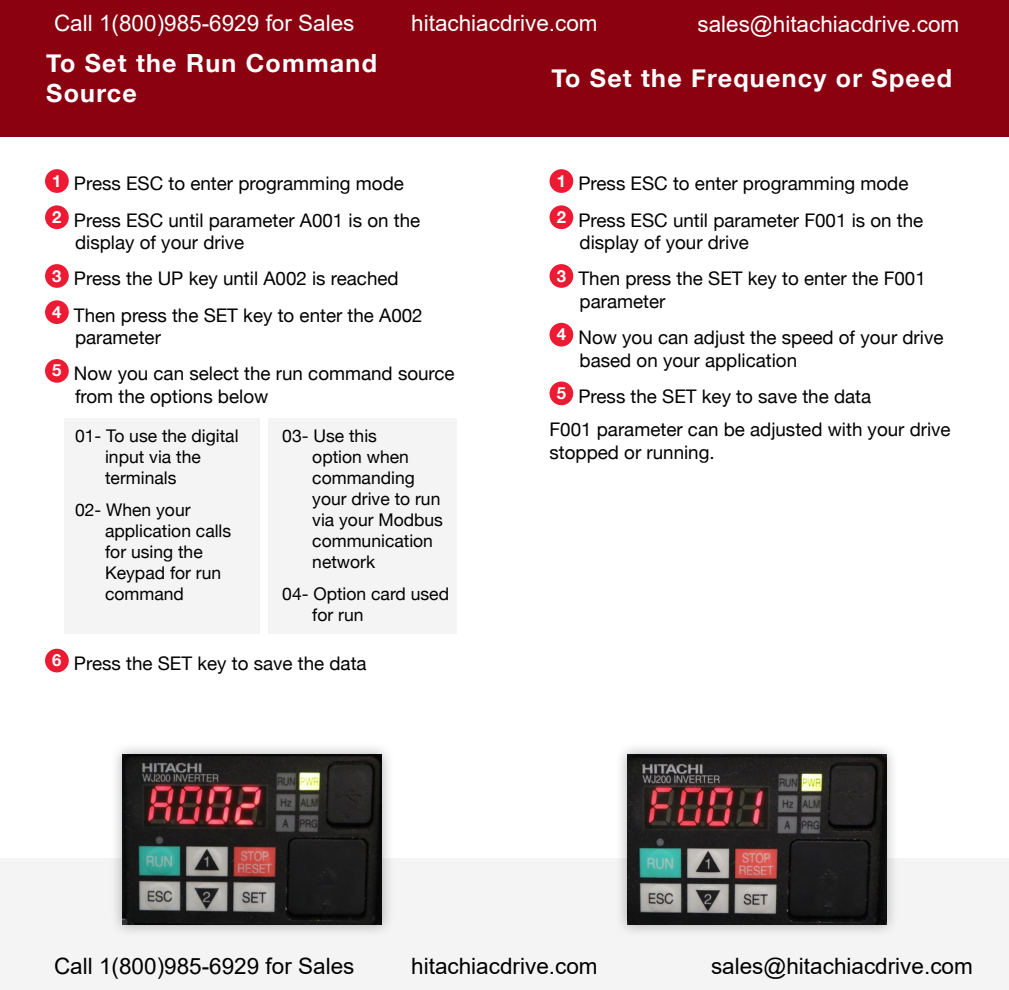
<style>
.page{position:relative;width:1009px;height:990px;background:#fff}
.page>*{position:absolute;margin:0;border:0;box-sizing:border-box;transform-origin:0 0}
.t1{font:700 25px/30px "Helvetica Neue";letter-spacing:.05em;color:#fff}
.t2{font:22.5px "Arial";color:#fff}
.t3{font:22.5px "Arial";color:#000}
.Body_Copy{font:18.75px/22.5px "Helvetica Neue";color:#000}
.Body_Copy-2{font:17.5px/21px "Helvetica Neue";color:#000}
.Sub_Head{font:700 16.75px "Helvetica Neue";color:#fff}
</style>
<div class="page">
<div style="left:0;top:859px;width:1008px;height:131px;background:#f4f4f5"></div>
<div style="left:0;top:0;width:1008px;height:137px;background:#8b0110"></div>
<div style="left:45px;top:169px;width:24px;height:24px;background:#ed1a33;border-radius:50%"></div>
<div style="left:45px;top:205px;width:24px;height:24px;background:#ed1a33;border-radius:50%"></div>
<div style="left:45px;top:264px;width:24px;height:24px;background:#ed1a33;border-radius:50%"></div>
<div style="left:45px;top:300px;width:24px;height:24px;background:#ed1a33;border-radius:50%"></div>
<div style="left:45px;top:359px;width:24px;height:24px;background:#ed1a33;border-radius:50%"></div>
<div style="left:268px;top:418px;width:189px;height:216px;background:#f4f4f5"></div>
<div style="left:64px;top:418px;width:195px;height:216px;background:#f4f4f5"></div>
<div style="left:45px;top:649px;width:24px;height:23px;background:#ed1a33;border-radius:50%"></div>
<div style="left:549px;top:169px;width:24px;height:24px;background:#ed1a33;border-radius:50%"></div>
<div style="left:549px;top:205px;width:24px;height:24px;background:#ed1a33;border-radius:50%"></div>
<div style="left:549px;top:264px;width:24px;height:24px;background:#ed1a33;border-radius:50%"></div>
<div style="left:549px;top:323px;width:24px;height:24px;background:#ed1a33;border-radius:50%"></div>
<div style="left:549px;top:382px;width:24px;height:23px;background:#ed1a33;border-radius:50%"></div>
<div style="left:109px;top:741px;width:286px;height:197px;background:#000;opacity:.3"></div>
<img style="left:122px;top:754px;width:260px;height:171px">
<div style="left:613px;top:741px;width:286px;height:197px;background:#000;opacity:.3"></div>
<img style="left:626px;top:754px;width:260px;height:171px">
<p class="t2" style="left:54px;top:8px;width:302px">Call 1(800)985-6929 for Sales</p>
<p class="t2" style="left:411px;top:8px;width:188px">hitachiacdrive.com</p>
<p class="t2" style="left:697px;top:8px;width:263px">sales@hitachiacdrive.com</p>
<p class="t1" style="left:46px;top:49px;width:332px">To Set the Run Command<br>Source</p>
<p class="Sub_Head" style="left:52px;top:168px;width:11px">1</p>
<p class="Body_Copy" style="left:74px;top:174px;width:331px">Press ESC to enter programming mode</p>
<p class="Sub_Head" style="left:52px;top:204px;width:11px">2</p>
<p class="Body_Copy" style="left:74px;top:210px;width:347px">Press ESC until parameter A001 is on the display of your drive</p>
<p class="Sub_Head" style="left:52px;top:262px;width:11px">3</p>
<p class="Body_Copy" style="left:74px;top:268px;width:326px">Press the UP key until A002 is reached</p>
<p class="Sub_Head" style="left:52px;top:299px;width:11px">4</p>
<p class="Body_Copy" style="left:74px;top:305px;width:350px">Then press the SET key to enter the A002 parameter</p>
<p class="Sub_Head" style="left:52px;top:357px;width:11px">5</p>
<p class="Body_Copy" style="left:74px;top:363px;width:382px">Now you can select the run command source from the options below</p>
<p class="Body_Copy-2" style="left:105px;top:426px;width:135px;text-indent:-30px">01- To use the digital input via the terminals</p>
<p class="Body_Copy-2" style="left:105px;top:500px;width:128px;text-indent:-30px">02- When your application calls for using the<br>Keypad for run command</p>
<p class="Body_Copy-2" style="left:312px;top:426px;width:132px;text-indent:-30px">03- Use this<br>option when commanding your drive to run via your Modbus communication network</p>
<p class="Body_Copy-2" style="left:312px;top:584px;width:138px;text-indent:-30px">04- Option card used for run</p>
<p class="Sub_Head" style="left:52px;top:647px;width:11px">6</p>
<p class="Body_Copy" style="left:74px;top:653px;width:294px">Press the SET key to save the data</p>
<p class="t1" style="left:551px;top:64px;width:402px">To Set the Frequency or Speed</p>
<p class="Sub_Head" style="left:556px;top:168px;width:11px">1</p>
<p class="Body_Copy" style="left:578px;top:174px;width:331px">Press ESC to enter programming mode</p>
<p class="Sub_Head" style="left:556px;top:204px;width:11px">2</p>
<p class="Body_Copy" style="left:578px;top:210px;width:346px">Press ESC until parameter F001 is on the display of your drive</p>
<p class="Sub_Head" style="left:556px;top:262px;width:11px">3</p>
<p class="Body_Copy" style="left:578px;top:268px;width:348px">Then press the SET key to enter the F001 parameter</p>
<p class="Sub_Head" style="left:556px;top:321px;width:11px">4</p>
<p class="Body_Copy" style="left:578px;top:327px;width:366px">Now you can adjust the speed of your drive based on your application</p>
<p class="Sub_Head" style="left:556px;top:380px;width:11px">5</p>
<p class="Body_Copy" style="left:578px;top:386px;width:294px">Press the SET key to save the data</p>
<p class="Body_Copy" style="left:549px;top:420px;width:402px">F001 parameter can be adjusted with your drive stopped or running.</p>
<p class="t3" style="left:54px;top:951px;width:302px">Call 1(800)985-6929 for Sales</p>
<p class="t3" style="left:411px;top:951px;width:188px">hitachiacdrive.com</p>
<p class="t3" style="left:710px;top:951px;width:263px">sales@hitachiacdrive.com</p>
</div>
